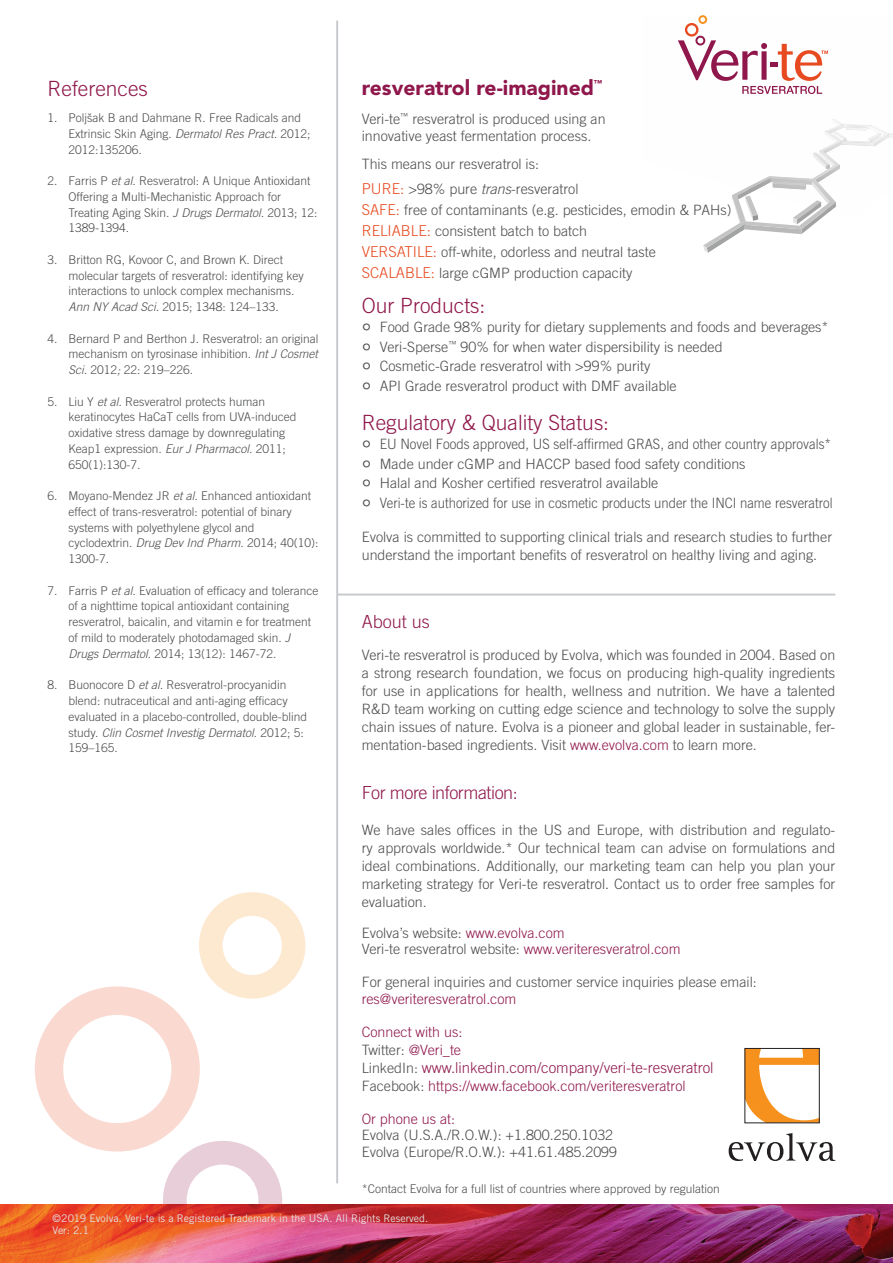
<style>
.page{position:relative;width:893px;height:1263px;background:#fff}
.page>*{position:absolute;margin:0;border:0;box-sizing:border-box;transform-origin:0 0}
.t1{font:300 21px "Trade Gothic";color:#8f174b}
.t2{font:900 21px "Avenir";color:#8f174b}
.body_copy{font:300 18px "Trade Gothic";letter-spacing:-.025em;color:#8f174b}
.t3{font:300 15px "Trade Gothic";color:#8f174b}
.body_copy-2{font:300 14.25px/18px "Trade Gothic";color:#4b4c4d}
.t4{font:300 14.25px "Trade Gothic";color:#8f174b}
.body_copy-3{font:300 14.25px "Trade Gothic";color:#4b4c4d;scale:.92 1}
.body_copy-4{font:300 14.25px "Trade Gothic";color:#4b4c4d;scale:.93 1}
.t5{font:300 12px/15.8px "Trade Gothic";color:#4b4c4d}
.t6{font:10.5px "Trade Gothic";color:#e3e2e2}
.t7{font:900 8.4px "Avenir";color:#8f174b}
.s1{font-style:italic}
.s2{font-size:15px;color:#e74a20}
.s3{font-size:24px}
.s4{color:#8f174b}
.s5{font-size:14.25px;color:#4b4c4d}
.s6{color:#4b4c4d}
</style>
<div class="page">
<svg style="left:703px;top:119px;width:190px;height:134px"></svg>
<img style="left:821px;top:202px;width:15px;height:9px">
<svg style="left:678px;top:16px;width:150px;height:78px"></svg>
<img style="left:0;top:1204px;width:893px;height:59px">
<svg style="left:35px;top:892px;width:270px;height:312px"></svg>
<hr style="left:336px;top:21px;width:2px;height:1162px;background:#c6c9cc">
<hr style="left:338px;top:594px;width:497px;height:1px;background:#c6c9cc">
<svg style="left:729px;top:1133px;width:106px;height:28px"></svg>
<svg style="left:747px;top:1050px;width:71px;height:71px"></svg>
<div style="left:745px;top:1048px;width:75px;height:75px;border:1px solid #231f20"></div>
<p class="t1" style="left:48px;top:76px;width:102px">References</p>
<p class="t5" style="left:69px;top:110px;width:244px;text-indent:-21px">1. Poljšak B and Dahmane R. Free Radicals and<br>Extrinsic Skin Aging. <span class="s1">Dermatol Res Pract.</span> 2012;<br>2012:135206.</p>
<p class="t5" style="left:69px;top:173px;width:250px;text-indent:-21px">2. Farris P <span class="s1">et al</span>. Resveratrol: A Unique Antioxidant Offering a Multi-Mechanistic Approach for Treating Aging Skin. <span class="s1">J Drugs Dermatol.</span> 2013; 12:<br>1389-1394.</p>
<p class="t5" style="left:69px;top:252px;width:237px;text-indent:-21px">3. Britton RG, Kovoor C, and Brown K. Direct molecular targets of resveratrol: identifying key interactions to unlock complex mechanisms.<br><span class="s1">Ann NY Acad Sci.</span> 2015; 1348: 124–133.</p>
<p class="t5" style="left:69px;top:330px;width:251px;text-align:justify;text-indent:-21px">4. Bernard P and Berthon J. Resveratrol: an original mechanism on tyrosinase inhibition. <span class="s1">Int J Cosmet Sci.</span> 2012<span class="s1">;</span> 22: 219–226.</p>
<p class="t5" style="left:69px;top:393px;width:229px;text-indent:-21px">5. Liu Y <span class="s1">et al.</span> Resveratrol protects human keratinocytes HaCaT cells from UVA-induced oxidative stress damage by downregulating Keap1 expression. <span class="s1">Eur J Pharmacol.</span> 2011; 650(1):130-7.</p>
<p class="t5" style="left:69px;top:488px;width:251px;text-indent:-21px">6. Moyano-Mendez JR <span class="s1">et al.</span> Enhanced antioxidant effect of trans-resveratrol: potential of binary systems with polyethylene glycol and cyclodextrin. <span class="s1">Drug Dev Ind Pharm</span>. 2014; 40(10):<br>1300-7.</p>
<p class="t5" style="left:69px;top:582px;width:251px;text-indent:-21px">7. Farris P <span class="s1">et al.</span> Evaluation of efficacy and tolerance of a nighttime topical antioxidant containing resveratrol, baicalin, and vitamin e for treatment of mild to moderately photodamaged skin. <span class="s1">J Drugs Dermatol</span>. 2014; 13(12): 1467-72.</p>
<p class="t5" style="left:69px;top:677px;width:240px;text-indent:-21px">8. Buonocore D <span class="s1">et al.</span> Resveratrol-procyanidin blend: nutraceutical and anti-aging efficacy evaluated in a placebo-controlled, double-blind study. <span class="s1">Clin Cosmet Investig Dermatol</span>. 2012; 5:<br>159–165.</p>
<p class="t2" style="left:362px;top:75px;width:234px">resveratrol re-imagined</p>
<p class="t7" style="left:594px;top:78px;width:10px">™</p>
<p class="body_copy-2" style="left:362px;top:110px;width:245px;line-height:17.1px">Veri-te<sup>™</sup> resveratrol is produced using an innovative yeast fermentation process.</p>
<p class="body_copy-2" style="left:362px;top:155px;width:179px">This means our resveratrol is:</p>
<p class="body_copy-2" style="left:362px;top:180px;width:218px"><span class="s2">PURE:</span> &gt;98% pure <span class="s1">trans</span>-resveratrol</p>
<p class="body_copy-2" style="left:362px;top:201px;width:371px"><span class="s2">SAFE:</span> free of contaminants (e.g. pesticides, emodin &amp; PAHs)</p>
<p class="body_copy-2" style="left:362px;top:222px;width:227px"><span class="s2">RELIABLE:</span> consistent batch to batch</p>
<p class="body_copy-2" style="left:362px;top:243px;width:296px"><span class="s2">VERSATILE:</span> off-white, odorless and neutral taste</p>
<p class="body_copy-2" style="left:362px;top:264px;width:272px"><span class="s2">SCALABLE:</span> large cGMP production capacity</p>
<p class="t1" style="left:362px;top:293px;width:125px">Our Products:</p>
<p class="body_copy-2" style="left:362px;top:318px;width:468px"><span class="s3">°</span> Food Grade 98% purity for dietary supplements and foods and beverages*</p>
<p class="body_copy-2" style="left:362px;top:338px;width:362px"><span class="s3">°</span> Veri-Sperse<sup>™</sup> 90% for when water dispersibility is needed</p>
<p class="body_copy-2" style="left:362px;top:357px;width:290px"><span class="s3">°</span> Cosmetic-Grade resveratrol with &gt;99% purity</p>
<p class="body_copy-2" style="left:362px;top:377px;width:316px"><span class="s3">°</span> API Grade resveratrol product with DMF available</p>
<p class="t1" style="left:362px;top:410px;width:249px">Regulatory &amp; Quality Status:</p>
<p class="body_copy-4" style="left:362px;top:436px;width:506px"><span class="s3">°</span> EU Novel Foods approved, US self-affirmed GRAS, and other country approvals*</p>
<p class="body_copy-2" style="left:362px;top:455px;width:385px"><span class="s3">°</span> Made under cGMP and HACCP based food safety conditions</p>
<p class="body_copy-2" style="left:362px;top:474px;width:298px"><span class="s3">°</span> Halal and Kosher certified resveratrol available</p>
<p class="body_copy-3" style="left:362px;top:494px;width:513px"><span class="s3">°</span> Veri-te is authorized for use in cosmetic products under the INCI name resveratrol</p>
<p class="body_copy-2" style="left:362px;top:528px;width:472px">Evolva is committed to supporting clinical trials and research studies to further understand the important benefits of resveratrol on healthy living and aging.</p>
<p class="body_copy" style="left:362px;top:611px;width:70px">About us</p>
<p class="body_copy-2" style="left:362px;top:646px;width:475px;text-align:justify">Veri-te resveratrol is produced by Evolva, which was founded in 2004. Based on a strong research foundation, we focus on producing high-quality ingredients for use in applications for health, wellness and nutrition. We have a talented R&amp;D team working on cutting edge science and technology to solve the supply chain issues of nature. Evolva is a pioneer and global leader in sustainable, fer&shy;mentation-based ingredients. Visit <span class="s4">www.evolva.com</span> to learn more.</p>
<p class="body_copy" style="left:362px;top:782px;width:158px">For more information:</p>
<p class="body_copy-2" style="left:362px;top:820px;width:475px;text-align:justify">We have sales offices in the US and Europe, with distribution and regulato&shy;ry approvals worldwide.* Our technical team can advise on formulations and ideal combinations. Additionally, our marketing team can help you plan your marketing strategy for Veri-te resveratrol. Contact us to order free samples for evaluation.</p>
<p class="body_copy-2" style="left:362px;top:923px;width:204px">Evolva’s website: <span class="s4">www.evolva.com</span></p>
<p class="body_copy-2" style="left:362px;top:940px;width:320px">Veri-te resveratrol website: <span class="s4">www.veriteresveratrol.com</span></p>
<p class="body_copy-2" style="left:362px;top:974px;width:397px;line-height:16.5px">For general inquiries and customer service inquiries please email: <span class="s4">res@veriteresveratrol.com</span></p>
<p class="t4" style="left:362px;top:1023px;width:102px">Connect with us:</p>
<p class="body_copy-2" style="left:362px;top:1040px;width:101px">Twitter: <span class="s4">@Veri_te</span></p>
<p class="t3" style="left:362px;top:1058px;width:353px"><span class="s5">LinkedIn:</span> www.linkedin.com/company/veri-te-resveratrol</p>
<p class="t4" style="left:362px;top:1077px;width:325px"><span class="s6">Facebook:</span> https://www.facebook.com/veriteresveratrol</p>
<p class="t4" style="left:362px;top:1110px;width:95px">Or phone us at:</p>
<p class="body_copy-2" style="left:362px;top:1126px;width:253px">Evolva (U.S.A./R.O.W.): +1.800.250.1032</p>
<p class="body_copy-2" style="left:362px;top:1142px;width:257px">Evolva (Europe/R.O.W.): +41.61.485.2099</p>
<p class="t5" style="left:362px;top:1180px;width:360px">*Contact Evolva for a full list of countries where approved by regulation</p>
<p class="t6" style="left:53px;top:1211px;width:377px">©2019 Evolva. Veri-te is a Registered Trademark in the USA. All Rights Reserved.</p>
<p class="t6" style="left:53px;top:1223px;width:38px">Ver: 2.1</p>
</div>
